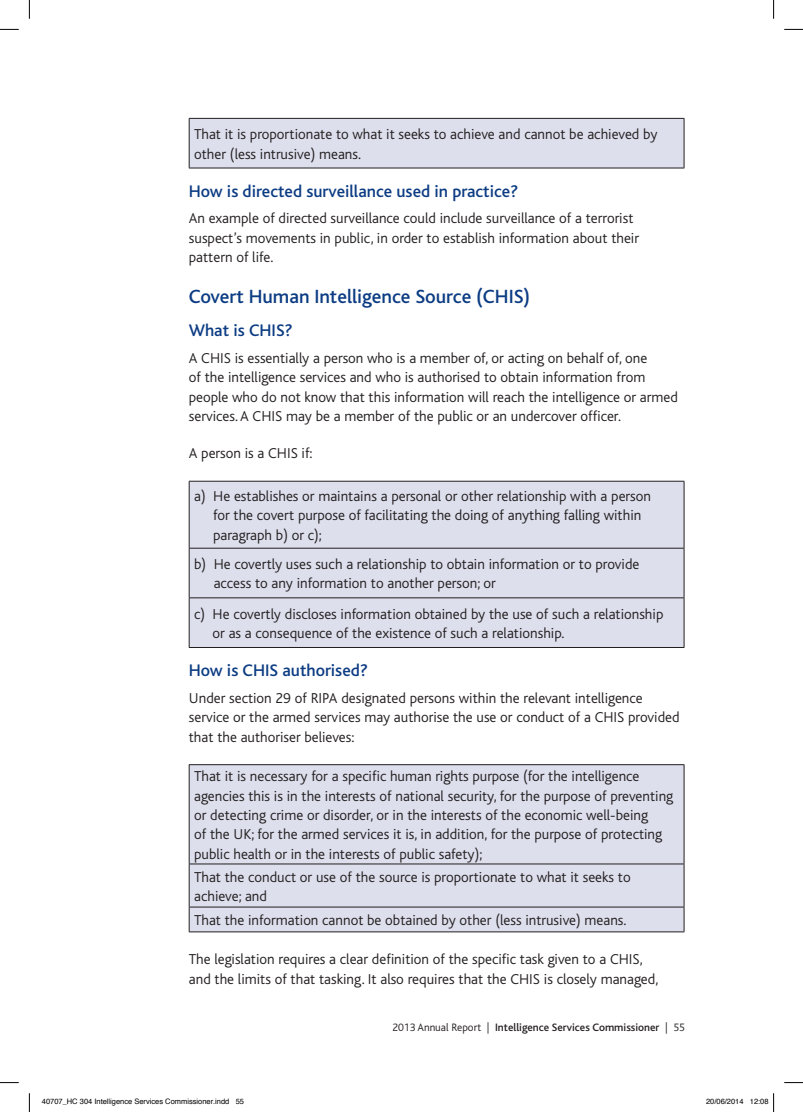
<style>
.page{position:relative;width:803px;height:1112px;background:#fff}
.page>*{position:absolute;margin:0;border:0;box-sizing:border-box;transform-origin:0 0}
.t1{font:500 20px "Bliss";color:#0c3c83}
.t2{font:500 17.5px "Bliss";color:#0c3c83}
.t3{font:300 15px/19.4px "Bliss";color:#231f20}
.t4{font:500 11.25px "Bliss";color:#231f20}
.t5{font:7.5px "Helvetica";color:#000}
.s1{font-weight:300}
</style>
<div class="page">
<div style="left:189px;top:118px;width:495px;height:50px;background:#dddfed"></div>
<hr style="left:189px;top:118px;width:495px;height:1px;background:#231f20">
<hr style="left:189px;top:119px;width:1px;height:49px;background:#231f20">
<hr style="left:684px;top:119px;width:1px;height:49px;background:#231f20">
<hr style="left:189px;top:168px;width:495px;height:1px;background:#231f20">
<div style="left:190px;top:482px;width:494px;height:165px;background:#dddfed"></div>
<hr style="left:189px;top:481px;width:495px;height:1px;background:#231f20">
<hr style="left:189px;top:481px;width:1px;height:66px;background:#231f20">
<hr style="left:684px;top:481px;width:1px;height:66px;background:#231f20">
<hr style="left:189px;top:547px;width:495px;height:1px;background:#231f20">
<hr style="left:189px;top:548px;width:1px;height:49px;background:#231f20">
<hr style="left:684px;top:548px;width:1px;height:49px;background:#231f20">
<hr style="left:189px;top:597px;width:495px;height:1px;background:#231f20">
<hr style="left:189px;top:598px;width:1px;height:49px;background:#231f20">
<hr style="left:684px;top:598px;width:1px;height:49px;background:#231f20">
<hr style="left:189px;top:647px;width:495px;height:1px;background:#231f20">
<div style="left:190px;top:765px;width:494px;height:166px;background:#dddfed"></div>
<hr style="left:189px;top:764px;width:495px;height:1px;background:#231f20">
<hr style="left:189px;top:764px;width:1px;height:99px;background:#231f20">
<hr style="left:684px;top:764px;width:1px;height:99px;background:#231f20">
<hr style="left:189px;top:863px;width:495px;height:1px;background:#231f20">
<hr style="left:189px;top:864px;width:1px;height:42px;background:#231f20">
<hr style="left:684px;top:864px;width:1px;height:42px;background:#231f20">
<hr style="left:189px;top:906px;width:495px;height:1px;background:#231f20">
<svg style="left:189px;top:907px;width:1px;height:24px"></svg>
<svg style="left:684px;top:907px;width:1px;height:24px"></svg>
<hr style="left:189px;top:931px;width:495px;height:1px;background:#231f20">
<svg style="left:0;top:29px;width:19px;height:1px"></svg>
<svg style="left:784px;top:29px;width:19px;height:1px"></svg>
<svg style="left:0;top:1082px;width:19px;height:1px"></svg>
<svg style="left:784px;top:1082px;width:19px;height:1px"></svg>
<svg style="left:29px;top:0;width:1px;height:19px"></svg>
<svg style="left:29px;top:1093px;width:1px;height:18px"></svg>
<svg style="left:773px;top:0;width:1px;height:19px"></svg>
<svg style="left:773px;top:1093px;width:1px;height:18px"></svg>
<p class="t3" style="left:194px;top:125px;width:465px">That it is proportionate to what it seeks to achieve and cannot be achieved by other (less intrusive) means.</p>
<p class="t2" style="left:189px;top:182px;width:331px">How is directed surveillance used in practice?</p>
<p class="t3" style="left:189px;top:209px;width:452px">An example of directed surveillance could include surveillance of a terrorist suspect’s movements in public, in order to establish information about their pattern of life.</p>
<h1 class="t1" style="left:189px;top:286px;width:343px">Covert Human Intelligence Source (CHIS)</h1>
<p class="t2" style="left:189px;top:321px;width:105px">What is CHIS?</p>
<p class="t3" style="left:189px;top:348px;width:491px">A CHIS is essentially a person who is a member of, or acting on behalf of, one<br>of the intelligence services and who is authorised to obtain information from people who do not know that this information will reach the intelligence or armed services. A CHIS may be a member of the public or an undercover officer.</p>
<p class="t3" style="left:189px;top:444px;width:125px">A person is a CHIS if:</p>
<p class="t3" style="left:213px;top:486px;width:439px;text-indent:-19px">a) He establishes or maintains a personal or other relationship with a person for the covert purpose of facilitating the doing of anything falling within paragraph b) or c);</p>
<p class="t3" style="left:214px;top:554px;width:427px;text-indent:-20px">b) He covertly uses such a relationship to obtain information or to provide access to any information to another person; or</p>
<p class="t3" style="left:213px;top:604px;width:452px;text-indent:-18px">c) He covertly discloses information obtained by the use of such a relationship or as a consequence of the existence of such a relationship.</p>
<p class="t2" style="left:189px;top:661px;width:181px">How is CHIS authorised?</p>
<p class="t3" style="left:189px;top:688px;width:492px">Under section 29 of RIPA designated persons within the relevant intelligence service or the armed services may authorise the use or conduct of a CHIS provided that the authoriser believes:</p>
<p class="t3" style="left:194px;top:766px;width:481px">That it is necessary for a specific human rights purpose (for the intelligence agencies this is in the interests of national security, for the purpose of preventing or detecting crime or disorder, or in the interests of the economic well-being<br>of the UK; for the armed services it is, in addition, for the purpose of protecting public health or in the interests of public safety);</p>
<p class="t3" style="left:194px;top:867px;width:438px">That the conduct or use of the source is proportionate to what it seeks to achieve; and</p>
<p class="t3" style="left:194px;top:910px;width:434px">That the information cannot be obtained by other (less intrusive) means.</p>
<p class="t3" style="left:189px;top:949px;width:471px">The legislation requires a clear definition of the specific task given to a CHIS, and the limits of that tasking. It also requires that the CHIS is closely managed,</p>
<p class="t4" style="left:392px;top:1021px;width:294px"><span class="s1">2013 Annual Report |</span> Intelligence Services Commissioner <span class="s1">| 55</span></p>
<p class="t5" style="left:42px;top:1095px;width:204px">40707_HC 304 Intelligence Services Commissioner.indd 55</p>
<p class="t5" style="left:706px;top:1095px;width:64px">20/06/2014 12:08</p>
</div>
